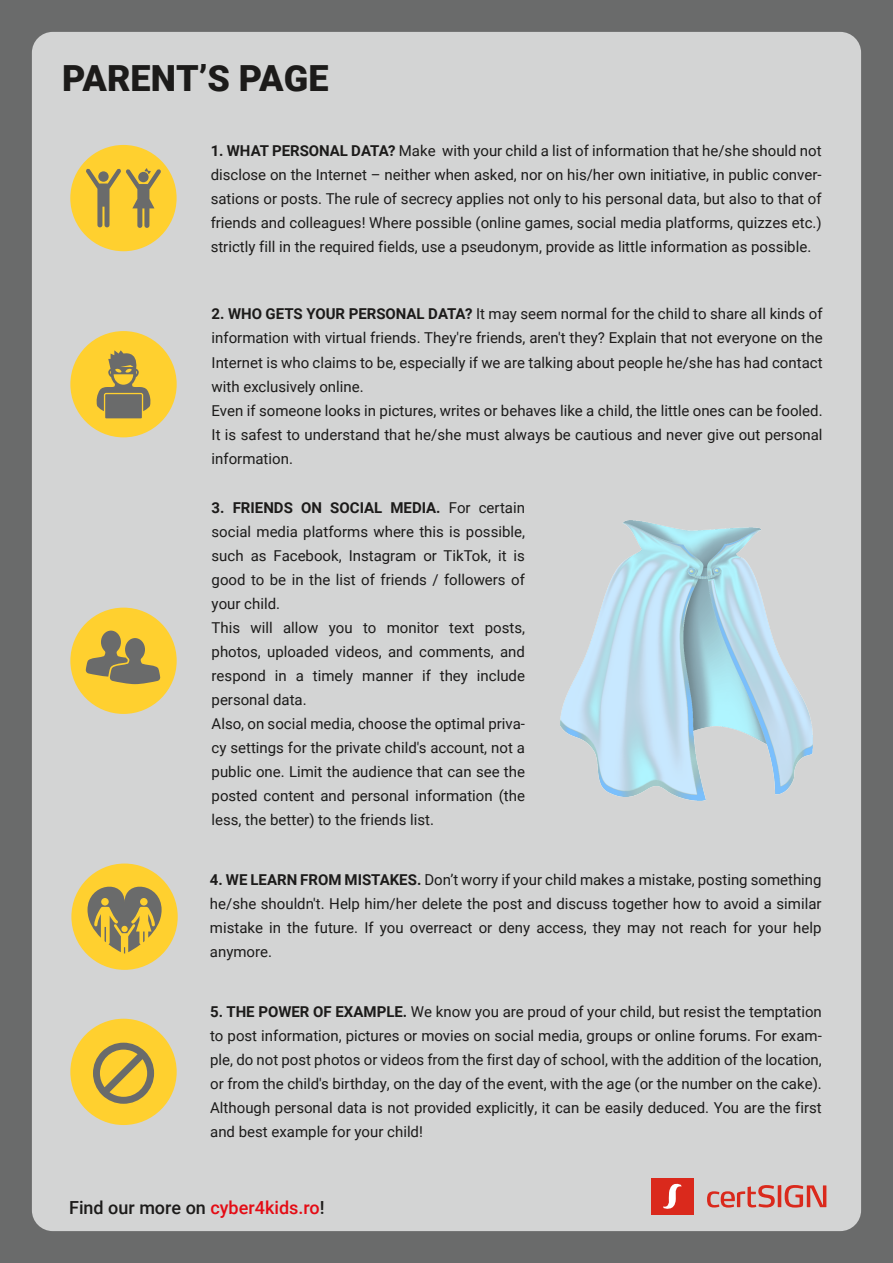
<style>
.page{position:relative;width:893px;height:1263px;background:#6a6b6b}
.page>*{position:absolute;margin:0;border:0;box-sizing:border-box;transform-origin:0 0}
.t1{font:900 36px "Roboto";color:#1c1b1a}
.t2{font:500 18px "Roboto";color:#1c1b1a}
.t3{font:15px/24px "Roboto";color:#1c1b1a;text-align:justify}
.s1{font-weight:700}
.s2{color:#e40b14}
</style>
<div class="page">
<div style="left:32px;top:32px;width:829px;height:1199px;background:#d3d4d4;border-radius:21px"></div>
<div style="left:651px;top:1178px;width:42px;height:37px;background:#da291c"></div>
<svg style="left:663px;top:1183px;width:19px;height:26px"></svg>
<svg style="left:707px;top:1185px;width:68px;height:22px"></svg>
<hr style="left:778px;top:1185px;width:3px;height:22px;background:#da291c">
<svg style="left:785px;top:1185px;width:41px;height:22px"></svg>
<div style="left:70px;top:1019px;width:107px;height:106px;background:#ffd02f;border-radius:50%"></div>
<svg style="left:93px;top:1043px;width:61px;height:61px"></svg>
<div style="left:71px;top:863px;width:107px;height:107px;background:#ffd02f;border-radius:50%"></div>
<svg style="left:88px;top:878px;width:74px;height:75px"></svg>
<div style="left:70px;top:608px;width:107px;height:106px;background:#ffd02f;border-radius:50%"></div>
<svg style="left:86px;top:631px;width:74px;height:53px"></svg>
<div style="left:70px;top:331px;width:107px;height:106px;background:#ffd02f;border-radius:50%"></div>
<svg style="left:96px;top:350px;width:55px;height:61px"></svg>
<div style="left:105px;top:394px;width:37px;height:24px;background:#6a6b6b"></div>
<div style="left:70px;top:145px;width:107px;height:106px;background:#ffd02f;border-radius:50%"></div>
<svg style="left:86px;top:168px;width:75px;height:60px"></svg>
<img style="left:561px;top:521px;width:251px;height:280px">
<h1 class="t1" style="left:62px;top:53px;width:268px">PARENT’S PAGE</h1>
<p class="t3" style="left:211px;top:138px;width:612px"><span class="s1">1. WHAT PERSONAL DATA?</span> Make with your child a list of information that he/she should not disclose on the Internet – neither when asked, nor on his/her own initiative, in public conver&shy;sations or posts. The rule of secrecy applies not only to his personal data, but also to that of friends and colleagues! Where possible (online games, social media platforms, quizzes etc.) strictly fill in the required fields, use a pseudonym, provide as little information as possible.</p>
<p class="t3" style="left:212px;top:302px;width:612px;text-align:left"><span class="s1">2. WHO GETS YOUR PERSONAL DATA?</span> It may seem normal for the child to share all kinds of information with virtual friends. They're friends, aren't they? Explain that not everyone on the Internet is who claims to be, especially if we are talking about people he/she has had contact with exclusively online.<br>Even if someone looks in pictures, writes or behaves like a child, the little ones can be fooled.<br>It is safest to understand that he/she must always be cautious and never give out personal information.</p>
<p class="t3" style="left:212px;top:495px;width:315px;text-align:left"><span class="s1">3. FRIENDS ON SOCIAL MEDIA.</span> For certain social media platforms where this is possible, such as Facebook, Instagram or TikTok, it is good to be in the list of friends / followers of your child.<br>This will allow you to monitor text posts, photos, uploaded videos, and comments, and respond in a timely manner if they include personal data.<br>Also, on social media, choose the optimal priva&shy;cy settings for the private child's account, not a public one. Limit the audience that can see the posted content and personal information (the less, the better) to the friends list.</p>
<p class="t3" style="left:210px;top:867px;width:613px"><span class="s1">4. WE LEARN FROM MISTAKES.</span> Don’t worry if your child makes a mistake, posting something he/she shouldn't. Help him/her delete the post and discuss together how to avoid a similar mistake in the future. If you overreact or deny access, they may not reach for your help anymore.</p>
<p class="t3" style="left:210px;top:999px;width:613px"><span class="s1">5. THE POWER OF EXAMPLE.</span> We know you are proud of your child, but resist the temptation to post information, pictures or movies on social media, groups or online forums. For exam&shy;ple, do not post photos or videos from the first day of school, with the addition of the location, or from the child's birthday, on the day of the event, with the age (or the number on the cake).<br>Although personal data is not provided explicitly, it can be easily deduced. You are the first and best example for your child!</p>
<p class="t2" style="left:69px;top:1194px;width:257px">Find our more on <span class="s2">cyber4kids.ro</span>!</p>
</div>
